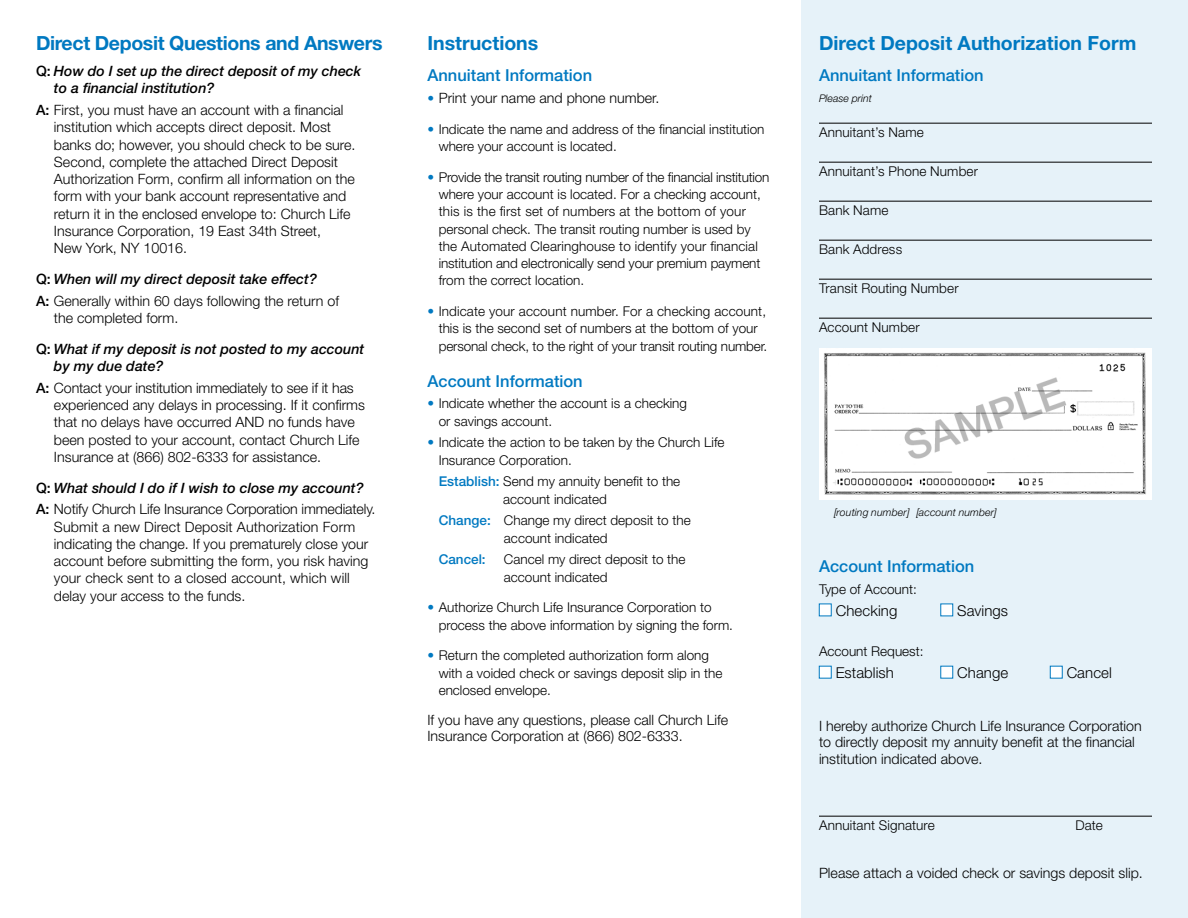
<style>
.page{position:relative;width:1188px;height:918px;background:#fff}
.page>*{position:absolute;margin:0;border:0;box-sizing:border-box;transform-origin:0 0}
.t1{font:700 19.5px "Helvetica Neue LT Std";color:#0079c1}
.t2{font:700 19.5px "Helvetica Neue LT Std";letter-spacing:-.02em;color:#0079c1}
.t3{font:500 16.5px "Helvetica Neue LT Std";color:#0079c1}
.t4{font:300 15px "Helvetica Neue LT Std";letter-spacing:.005em;color:#000}
.t5{font:300 14.25px/17.2px "Helvetica Neue LT Std";color:#000}
.t6{font:italic 500 14.25px/17.2px "Helvetica Neue LT Std";color:#000}
.t7{font:300 13.5px/17.2px "Helvetica Neue LT Std";color:#000}
.t8{font:500 13.5px "Helvetica Neue LT Std";color:#0079c1}
.t9{font:italic 300 10.5px "Helvetica Neue LT Std";letter-spacing:.01em;color:#000}
.s1{font-style:normal}
.s2{font-weight:500}
.s3{font-weight:500;font-style:italic}
.s4{font-weight:300;font-style:normal}
.s5{font-size:13.5px;color:#0079c1}
.s6{color:#0079c1}
.s7{font-weight:500;color:#0079c1}
</style>
<div class="page">
<div style="left:801px;top:0;width:387px;height:918px;background:#e6f2f9"></div>
<hr style="left:819px;top:123px;width:333px;height:1px;background:#000">
<hr style="left:819px;top:162px;width:333px;height:1px;background:#000">
<hr style="left:819px;top:201px;width:333px;height:1px;background:#000">
<hr style="left:819px;top:240px;width:333px;height:1px;background:#000">
<hr style="left:819px;top:279px;width:333px;height:1px;background:#000">
<hr style="left:819px;top:318px;width:333px;height:1px;background:#000">
<hr style="left:819px;top:816px;width:333px;height:1px;background:#000">
<img style="left:819px;top:349px;width:333px;height:151px">
<div style="left:819px;top:604px;width:13px;height:12px;background:#fff;border:1px solid #0079c1"></div>
<div style="left:940px;top:604px;width:13px;height:12px;background:#fff"></div>
<div style="left:819px;top:666px;width:13px;height:12px;background:#fff;border:1px solid #0079c1"></div>
<div style="left:940px;top:666px;width:13px;height:12px;background:#fff"></div>
<div style="left:1050px;top:666px;width:13px;height:12px;background:#fff;border:1px solid #0079c1"></div>
<h1 class="t2" style="left:36px;top:31px;width:348px">Direct Deposit Questions and Answers</h1>
<p class="t6" style="left:54px;top:62px;width:309px;text-indent:-18px"><span class="s1">Q:</span> How do I set up the direct deposit of my check to a financial institution?</p>
<p class="t5" style="left:54px;top:101px;width:303px;text-indent:-18px"><span class="s2">A:</span> First, you must have an account with a financial institution which accepts direct deposit. Most banks do; however, you should check to be sure.<br>Second, complete the attached Direct Deposit Authorization Form, confirm all information on the form with your bank account representative and return it in the enclosed envelope to: Church Life Insurance Corporation, 19 East 34th Street,<br>New York, NY 10016.</p>
<p class="t5" style="left:36px;top:268px;width:305px;line-height:21.8px"><span class="s2">Q:</span> <span class="s3">When will my direct deposit take effect?<br></span><span class="s2">A:</span> Generally within 60 days following the return of</p>
<p class="t6" style="left:36px;top:302px;width:330px;line-height:30.8px;text-indent:18px"><span class="s4">the completed form.<br></span><span class="s1">Q:</span> What if my deposit is not posted to my account</p>
<p class="t5" style="left:36px;top:355px;width:319px;line-height:21.8px;text-indent:18px"><span class="s3">by my due date?<br></span><span class="s2">A:</span> Contact your institution immediately to see if it has</p>
<p class="t5" style="left:54px;top:396px;width:312px">experienced any delays in processing. If it confirms that no delays have occurred AND no funds have been posted to your account, contact Church Life Insurance at (866) 802-6333 for assistance.</p>
<p class="t5" style="left:36px;top:476px;width:341px;line-height:21.8px"><span class="s2">Q:</span> <span class="s3">What should I do if I wish to close my account?<br></span><span class="s2">A:</span> Notify Church Life Insurance Corporation immediately.</p>
<p class="t5" style="left:54px;top:518px;width:316px">Submit a new Direct Deposit Authorization Form indicating the change. If you prematurely close your account before submitting the form, you risk having your check sent to a closed account, which will delay your access to the funds.</p>
<h1 class="t1" style="left:428px;top:31px;width:112px">Instructions</h1>
<p class="t3" style="left:428px;top:66px;width:166px">Annuitant Information</p>
<p class="t5" style="left:428px;top:89px;width:233px"><span class="s5">•</span> Print your name and phone number.</p>
<p class="t7" style="left:439px;top:120px;width:327px;text-indent:-11px"><span class="s6">•</span> Indicate the name and address of the financial institution where your account is located.</p>
<p class="t7" style="left:439px;top:168px;width:332px;text-indent:-11px"><span class="s6">•</span> Provide the transit routing number of the financial institution where your account is located. For a checking account, this is the first set of numbers at the bottom of your personal check. The transit routing number is used by the Automated Clearinghouse to identify your financial institution and electronically send your premium payment from the correct location.</p>
<p class="t7" style="left:439px;top:302px;width:330px;text-indent:-11px"><span class="s6">•</span> Indicate your account number. For a checking account, this is the second set of numbers at the bottom of your personal check, to the right of your transit routing number.</p>
<p class="t3" style="left:428px;top:371px;width:157px">Account Information</p>
<p class="t7" style="left:439px;top:395px;width:250px;text-indent:-11px"><span class="s6">•</span> Indicate whether the account is a checking or savings account.</p>
<p class="t7" style="left:439px;top:434px;width:287px;text-indent:-11px"><span class="s6">•</span> Indicate the action to be taken by the Church Life<br>Insurance Corporation.</p>
<p class="t7" style="left:503px;top:473px;width:179px;text-indent:-65px"><span class="s7">Establish:</span> Send my annuity benefit to the account indicated</p>
<p class="t7" style="left:504px;top:512px;width:188px;text-indent:-65px"><span class="s7">Change:</span> Change my direct deposit to the account indicated</p>
<p class="t8" style="left:439px;top:552px;width:49px">Cancel:</p>
<p class="t7" style="left:504px;top:551px;width:183px">Cancel my direct deposit to the account indicated</p>
<p class="t7" style="left:439px;top:599px;width:296px;text-indent:-11px"><span class="s6">•</span> Authorize Church Life Insurance Corporation to process the above information by signing the form.</p>
<p class="t7" style="left:439px;top:647px;width:285px;text-indent:-11px"><span class="s6">•</span> Return the completed authorization form along with a voided check or savings deposit slip in the enclosed envelope.</p>
<p class="t5" style="left:428px;top:711px;width:302px;line-height:16.5px">If you have any questions, please call Church Life<br>Insurance Corporation at (866) 802-6333.</p>
<h1 class="t1" style="left:819px;top:31px;width:319px">Direct Deposit Authorization Form</h1>
<p class="t3" style="left:819px;top:66px;width:166px">Annuitant Information</p>
<p class="t9" style="left:819px;top:92px;width:54px">Please print</p>
<p class="t7" style="left:819px;top:123px;width:106px">Annuitant’s Name</p>
<p class="t7" style="left:819px;top:162px;width:161px">Annuitant’s Phone Number</p>
<p class="t7" style="left:819px;top:201px;width:71px">Bank Name</p>
<p class="t7" style="left:819px;top:240px;width:85px">Bank Address</p>
<p class="t7" style="left:819px;top:279px;width:141px">Transit Routing Number</p>
<p class="t7" style="left:819px;top:318px;width:102px">Account Number</p>
<p class="t9" style="left:834px;top:506px;width:164px">[routing number] [account number]</p>
<p class="t3" style="left:819px;top:556px;width:157px">Account Information</p>
<p class="t7" style="left:819px;top:580px;width:99px">Type of Account:</p>
<p class="t4" style="left:836px;top:602px;width:63px">Checking</p>
<p class="t4" style="left:957px;top:602px;width:52px">Savings</p>
<p class="t7" style="left:819px;top:642px;width:106px">Account Request:</p>
<p class="t4" style="left:836px;top:664px;width:60px">Establish</p>
<p class="t4" style="left:957px;top:664px;width:53px">Change</p>
<p class="t4" style="left:1067px;top:664px;width:47px">Cancel</p>
<p class="t5" style="left:819px;top:717px;width:324px;line-height:16.5px">I hereby authorize Church Life Insurance Corporation to directly deposit my annuity benefit at the financial institution indicated above.</p>
<p class="t7" style="left:819px;top:816px;width:117px">Annuitant Signature</p>
<p class="t7" style="left:1076px;top:816px;width:29px">Date</p>
<p class="t5" style="left:819px;top:864px;width:325px">Please attach a voided check or savings deposit slip.</p>
</div>
